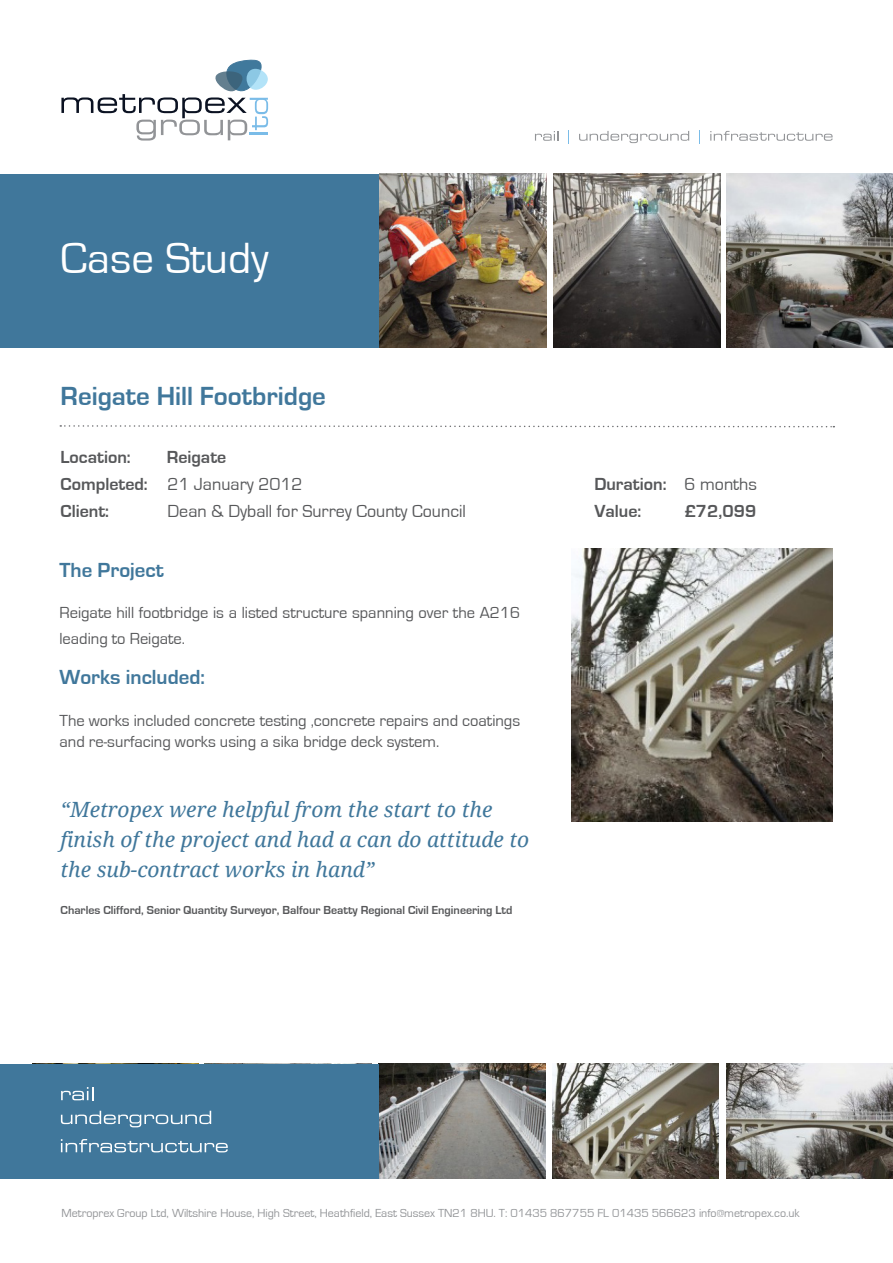
<style>
.page{position:relative;width:893px;height:1263px;background:#fff}
.page>*{position:absolute;margin:0;border:0;box-sizing:border-box;transform-origin:0 0}
.Main_Title{font:45px "Eurostile";color:#fff}
.Main_Title-2{font:700 27px "Eurostile";color:#40779b}
.t1{font:italic 21px/30px "Droid Serif";color:#40779b}
.Sub_Title{font:700 21px "Eurostile";color:#40779b}
.t2{font:18px "Eurostile";color:#57585a}
.t3{font:700 18px "Eurostile";color:#57585a}
.t4{font:16.5px/25.2px "Eurostile";color:#57585a}
.t5{font:12px "Eurostile";color:#939598}
.Quote_-_Name___Compa{font:700 12px "Eurostile";color:#57585a}
.s1{font-weight:700}
.s2{font-weight:400}
</style>
<div class="page">
<svg style="left:61px;top:59px;width:207px;height:82px"></svg>
<svg style="left:699px;top:130px;width:1px;height:13px"></svg>
<svg style="left:535px;top:131px;width:24px;height:10px"></svg>
<svg style="left:710px;top:131px;width:123px;height:10px"></svg>
<svg style="left:579px;top:131px;width:110px;height:12px"></svg>
<svg style="left:568px;top:130px;width:1px;height:13px"></svg>
<div style="left:0;top:174px;width:400px;height:174px;background:#40779b"></div>
<img style="left:554px;top:174px;width:166px;height:174px">
<img style="left:380px;top:174px;width:166px;height:174px">
<img style="left:726px;top:174px;width:167px;height:174px">
<svg style="left:60px;top:425px;width:774px;height:3px"></svg>
<img style="left:553px;top:1064px;width:166px;height:114px">
<img style="left:379px;top:1064px;width:166px;height:114px">
<img style="left:726px;top:1064px;width:167px;height:114px">
<div style="left:0;top:1064px;width:378px;height:114px;background:#40779b"></div>
<svg style="left:61px;top:1087px;width:32px;height:13px"></svg>
<svg style="left:61px;top:1139px;width:167px;height:13px"></svg>
<svg style="left:61px;top:1111px;width:150px;height:16px"></svg>
<img style="left:571px;top:549px;width:261px;height:272px">
<p class="Main_Title" style="left:60px;top:234px;width:210px">Case Study</p>
<p class="Main_Title-2" style="left:61px;top:381px;width:267px">Reigate Hill Footbridge</p>
<p class="t3" style="left:61px;top:448px;width:72px">Location:</p>
<p class="t3" style="left:167px;top:448px;width:61px">Reigate</p>
<p class="t2" style="left:61px;top:475px;width:243px"><span class="s1">Completed:</span> 21 January 2012</p>
<p class="t3" style="left:61px;top:502px;width:50px">Client:</p>
<p class="t2" style="left:168px;top:502px;width:300px">Dean &amp; Dyball for Surrey County Council</p>
<p class="Sub_Title" style="left:60px;top:559px;width:106px">The Project</p>
<p class="t4" style="left:60px;top:601px;width:462px">Reigate hill footbridge is a listed structure spanning over the A216 leading to Reigate.</p>
<p class="Sub_Title" style="left:60px;top:665px;width:147px">Works included:</p>
<p class="t4" style="left:60px;top:711px;width:462px;line-height:21px">The works included concrete testing ,concrete repairs and coatings and re-surfacing works using a sika bridge deck system.</p>
<p class="t1" style="left:61px;top:794px;width:470px">“Metropex were helpful from the start to the finish of the project and had a can do attitude to the sub-contract works in hand”</p>
<p class="Quote_-_Name___Compa" style="left:61px;top:904px;width:453px">Charles Clifford, Senior Quantity Surveyor, Balfour Beatty Regional Civil Engineering Ltd</p>
<p class="t3" style="left:594px;top:475px;width:164px">Duration: <span class="s2">6 months</span></p>
<p class="t3" style="left:594px;top:502px;width:48px">Value:</p>
<p class="t3" style="left:684px;top:502px;width:73px">£72,099</p>
<p class="t5" style="left:61px;top:1206px;width:740px">Metroprex Group Ltd, Wiltshire House, High Street, Heathfield, East Sussex TN21 8HU. T: 01435 867755 FL 01435 566623 info@metropex.co.uk</p>
</div>
